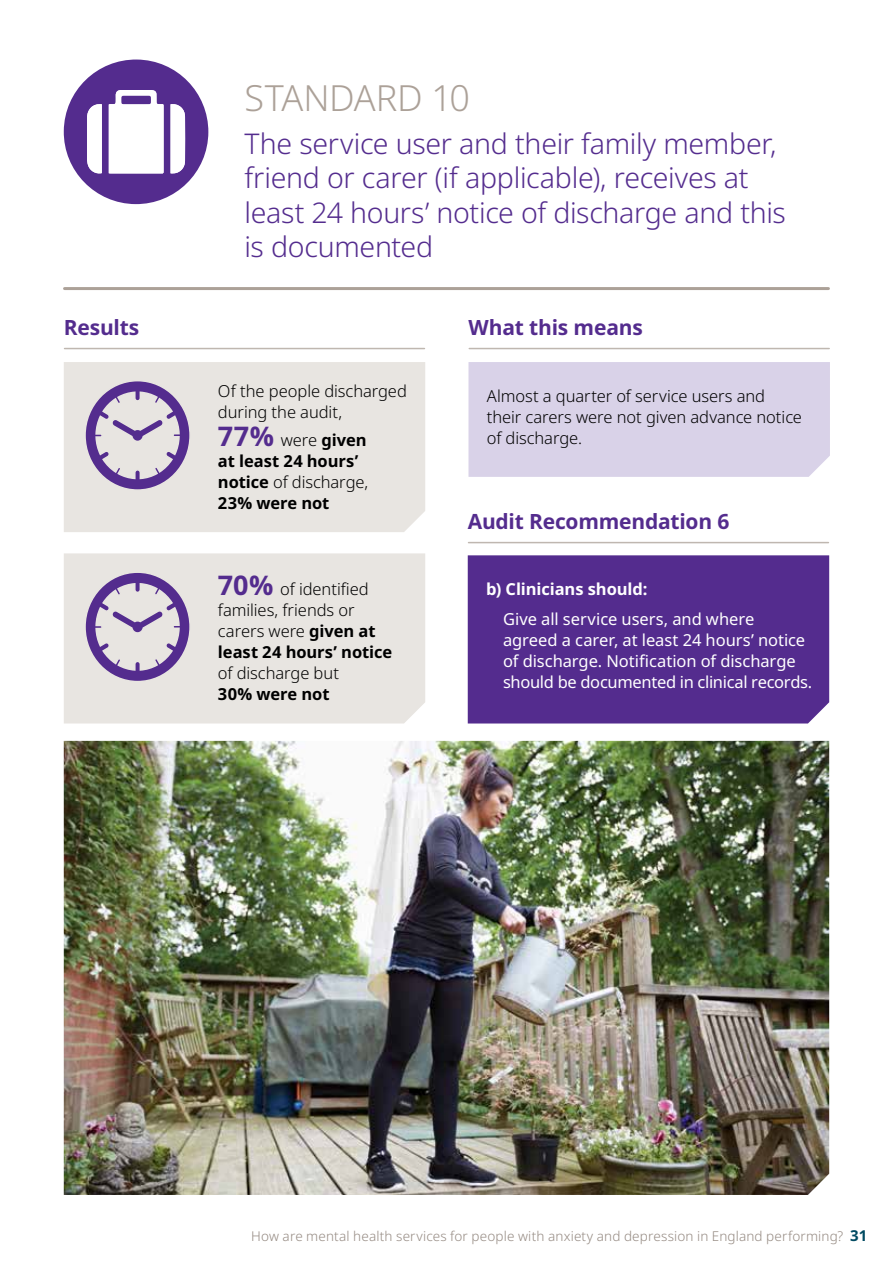
<style>
.page{position:relative;width:893px;height:1263px;background:#fff}
.page>*{position:absolute;margin:0;border:0;box-sizing:border-box;transform-origin:0 0}
.t1{font:300 36px "Noto Sans";letter-spacing:-.01em;color:#aca198}
.t2{font:300 28.5px/34.5px "Noto Sans";letter-spacing:-.01em;color:#542c8e}
.t3{font:700 21px "Noto Sans";letter-spacing:-.01em;color:#542c8e}
.t4{font:300 16.5px/21px "Noto Sans";letter-spacing:-.005em;color:#000}
.t5{font:16.5px/21px "Noto Sans";letter-spacing:-.005em;color:#fff}
.t6{font:700 16.5px/21px "Noto Sans";letter-spacing:-.005em;color:#000}
.t7{font:700 16.5px "Noto Sans";letter-spacing:-.005em;color:#fff}
.t8{font:300 13.5px "Noto Sans";letter-spacing:.01em;color:#958a82}
.s1{font-size:27px;color:#542c8e}
.s2{font-weight:300}
.s3{font-weight:700;font-size:27px;color:#542c8e}
.s4{font-weight:700}
.s5{font-weight:700;font-size:15px;color:#004a61}
</style>
<div class="page">
<hr style="left:65px;top:287px;width:763px;height:3px;background:#aca198">
<div style="left:468px;top:362px;width:362px;height:115px;background:#d9d2e8"></div>
<hr style="left:469px;top:348px;width:360px;height:1px;background:#bfb7b0">
<div style="left:468px;top:555px;width:361px;height:168px;background:#542c8e"></div>
<hr style="left:468px;top:542px;width:360px;height:1px;background:#bfb7b0">
<div style="left:64px;top:553px;width:361px;height:170px;background:#e8e5e1"></div>
<div style="left:64px;top:362px;width:361px;height:170px;background:#e8e5e1"></div>
<hr style="left:65px;top:348px;width:359px;height:1px;background:#bfb7b0">
<svg style="left:63px;top:59px;width:145px;height:145px"></svg>
<img style="left:64px;top:741px;width:765px;height:454px">
<svg style="left:84px;top:379px;width:108px;height:112px;background:#bcafc8"></svg>
<svg style="left:84px;top:571px;width:108px;height:112px;background:#bcafc8"></svg>
<p class="t3" style="left:64px;top:313px;width:77px">Results</p>
<h1 class="t1" style="left:244px;top:72px;width:227px">STANDARD 10</h1>
<h2 class="t2" style="left:244px;top:127px;width:543px">The service user and their family member, friend or carer (if applicable), receives at least 24 hours’ notice of discharge and this is documented</h2>
<p class="t4" style="left:218px;top:381px;width:190px">Of the people discharged during the audit,</p>
<p class="t6" style="left:218px;top:430px;width:152px"><span class="s1">77%</span> <span class="s2">were</span> given at least 24 hours’ notice <span class="s2">of discharge,<br></span>23% were not</p>
<p class="t4" style="left:218px;top:579px;width:176px"><span class="s3">70%</span> of identified families, friends or carers were <span class="s4">given at least 24 hours’ notice</span></p>
<p class="t4" style="left:218px;top:663px;width:123px">of discharge but</p>
<p class="t6" style="left:218px;top:684px;width:113px">30% were not</p>
<p class="t3" style="left:468px;top:313px;width:176px">What this means</p>
<p class="t4" style="left:487px;top:386px;width:317px">Almost a quarter of service users and their carers were not given advance notice of discharge.</p>
<p class="t3" style="left:468px;top:507px;width:263px">Audit Recommendation 6</p>
<p class="t7" style="left:486px;top:578px;width:163px">b) Clinicians should:</p>
<p class="t5" style="left:503px;top:609px;width:311px">Give all service users, and where agreed a carer, at least 24 hours’ notice of discharge. Notification of discharge should be documented in clinical records.</p>
<p class="t8" style="left:251px;top:1226px;width:618px">How are mental health services for people with anxiety and depression in England performing? <span class="s5">31</span></p>
</div>
